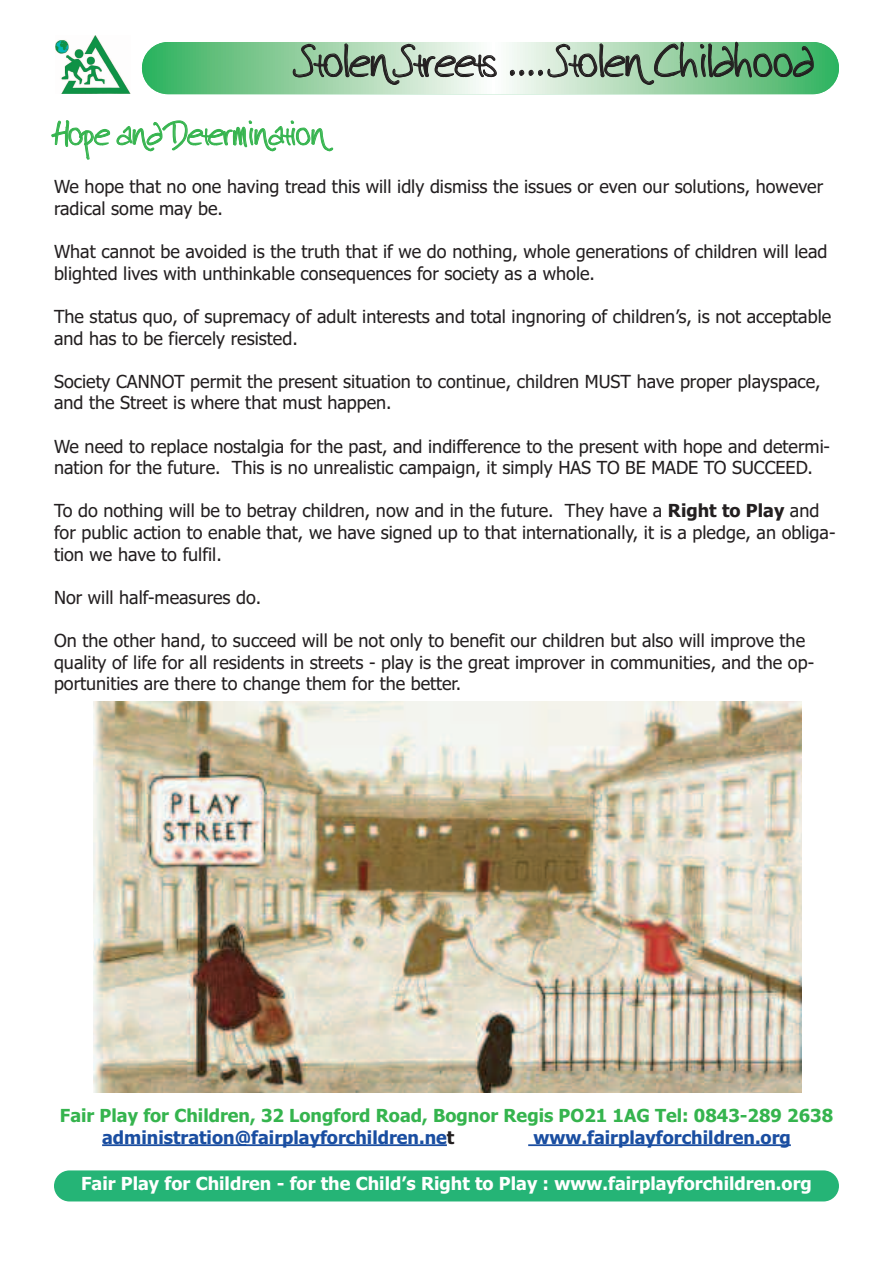
<style>
.page{position:relative;width:893px;height:1263px;background:#fff}
.page>*{position:absolute;margin:0;border:0;box-sizing:border-box;transform-origin:0 0}
.t1{font:36px "harrison";color:#231f20}
.t2{font:27px "harrison";color:#35b44e}
.t3{font:18px/21.6px "Tahoma";color:#231f20}
.t4{font:700 18px/21.6px "Tahoma";color:#35b44e}
.t5{font:700 18px "Tahoma";color:#fff}
.t6{font:700 18px "Tahoma";color:#1a4ea1}
.s1{font-weight:700}
.s2{color:#1a4ea1}
.s3{color:#231f20}
</style>
<div class="page">
<svg style="left:142px;top:42px;width:697px;height:52px;background:#9cd5ab"></svg>
<img style="left:56px;top:35px;width:74px;height:59px">
<div style="left:54px;top:1170px;width:785px;height:31px;background:#25b476;border-radius:16px"></div>
<hr style="left:102px;top:1144px;width:345px;height:2px;background:#1a4ea1">
<hr style="left:528px;top:1144px;width:263px;height:2px;background:#1a4ea1">
<img style="left:94px;top:702px;width:707px;height:390px">
<h1 class="t1" style="left:300px;top:43px;width:515px">Stolen Streets .... Stolen Childhood</h1>
<h2 class="t2" style="left:54px;top:120px;width:273px">Hope and Determination</h2>
<p class="t3" style="left:54px;top:176px;width:771px">We hope that no one having tread this will idly dismiss the issues or even our solutions, however radical some may be.</p>
<p class="t3" style="left:54px;top:241px;width:775px">What cannot be avoided is the truth that if we do nothing, whole generations of children will lead blighted lives with unthinkable consequences for society as a whole.</p>
<p class="t3" style="left:54px;top:306px;width:779px">The status quo, of supremacy of adult interests and total ingnoring of children’s, is not acceptable and has to be fiercely resisted.</p>
<p class="t3" style="left:54px;top:371px;width:768px">Society CANNOT permit the present situation to continue, children MUST have proper playspace, and the Street is where that must happen.</p>
<p class="t3" style="left:54px;top:436px;width:778px">We need to replace nostalgia for the past, and indifference to the present with hope and determi&shy;nation for the future. This is no unrealistic campaign, it simply HAS TO BE MADE TO SUCCEED.</p>
<p class="t3" style="left:54px;top:500px;width:783px">To do nothing will be to betray children, now and in the future. They have a <span class="s1">Right to Play</span> and for public action to enable that, we have signed up to that internationally, it is a pledge, an obliga&shy;tion we have to fulfil.</p>
<p class="t3" style="left:54px;top:587px;width:209px">Nor will half-measures do.</p>
<p class="t3" style="left:54px;top:630px;width:762px">On the other hand, to succeed will be not only to benefit our children but also will improve the quality of life for all residents in streets - play is the great improver in communities, and the op&shy;portunities are there to change them for the better.</p>
<p class="t4" style="left:102px;top:1105px;width:732px;text-indent:-42px">Fair Play for Children, 32 Longford Road, Bognor Regis PO21 1AG Tel: 0843-289 2638 <span class="s2">administration@fairplayforchildren.ne</span><span class="s3">t</span></p>
<p class="t6" style="left:533px;top:1127px;width:259px">www.fairplayforchildren.org</p>
<p class="t5" style="left:81px;top:1173px;width:732px">Fair Play for Children - for the Child’s Right to Play : www.fairplayforchildren.org</p>
</div>
